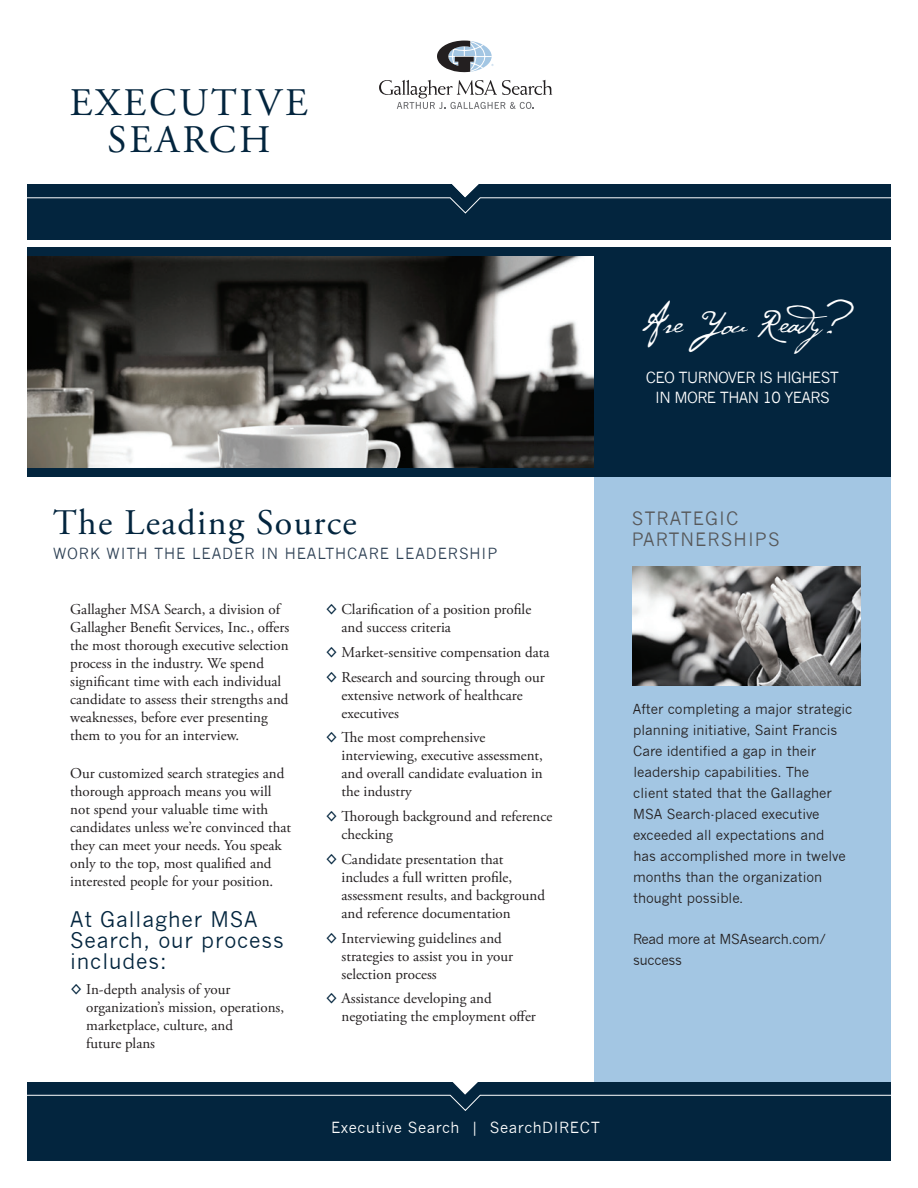
<style>
.page{position:relative;width:918px;height:1188px;background:#fff}
.page>*{position:absolute;margin:0;border:0;box-sizing:border-box;transform-origin:0 0}
.t1{font:39px/37.5px "Adobe Garamond Pro";letter-spacing:.075em;color:#03253e;text-align:center}
.t2{font:39px "Cezanne";letter-spacing:-.04em;color:#fff}
.t3{font:36px "Adobe Garamond Pro";letter-spacing:.04em;color:#03253e}
.t4{font:21px/21px "News Gothic";letter-spacing:.04em;color:#03253e}
.t5{font:18px/21px "News Gothic";letter-spacing:.06em;color:#57585a}
.t6{font:15px/18px "Adobe Garamond Pro";color:#231f20}
.t7{font:15px "News Gothic";letter-spacing:.06em;color:#2d4054}
.t8{font:15px/19.5px "News Gothic";letter-spacing:-.04em;color:#fff;text-align:center}
.t9{font:15px "News Gothic";letter-spacing:.04em;color:#fff}
.t10{font:13.5px/21px "News Gothic";color:#231f20}
.t11{font:13.5px/21px "News Gothic";letter-spacing:-.02em;color:#231f20}
.s1{font-family:"Verdana";color:#03253e}
</style>
<div class="page">
<div style="left:594px;top:476px;width:297px;height:619px;background:#a3c6e3"></div>
<div style="left:27px;top:1082px;width:864px;height:79px;background:#03253e"></div>
<div style="left:27px;top:185px;width:864px;height:55px;background:#03253e"></div>
<div style="left:601px;top:252px;width:290px;height:220px;background:#03253e"></div>
<svg style="left:27px;top:1082px;width:864px;height:29px"></svg>
<img style="left:27px;top:256px;width:567px;height:212px">
<img style="left:632px;top:567px;width:228px;height:118px">
<div style="left:594px;top:248px;width:8px;height:224px;background:#03253e"></div>
<div style="left:27px;top:468px;width:864px;height:8px;background:#03253e"></div>
<div style="left:27px;top:247px;width:864px;height:9px;background:#03253e"></div>
<svg style="left:436px;top:39px;width:57px;height:35px"></svg>
<svg style="left:437px;top:41px;width:57px;height:32px"></svg>
<svg style="left:27px;top:80px;width:864px;height:134px"></svg>
<h1 class="t1" style="left:70px;top:85px;width:240px">EXECUTIVE<br>SEARCH</h1>
<h1 class="t2" style="left:641px;top:296px;width:216px">Are You Ready?</h1>
<p class="t8" style="left:646px;top:368px;width:195px">CEO TURNOVER IS HIGHEST<br>IN MORE THAN 10 YEARS</p>
<h2 class="t3" style="left:53px;top:501px;width:305px">The Leading Source</h2>
<p class="t7" style="left:53px;top:545px;width:446px">WORK WITH THE LEADER IN HEALTHCARE LEADERSHIP</p>
<p class="t6" style="left:70px;top:600px;width:221px">Gallagher MSA Search, a division of Gallagher Benefit Services, Inc., offers the most thorough executive selection process in the industry. We spend significant time with each individual candidate to assess their strengths and weaknesses, before ever presenting them to you for an interview.</p>
<p class="t6" style="left:70px;top:765px;width:222px">Our customized search strategies and thorough approach means you will not spend your valuable time with candidates unless we’re convinced that they can meet your needs. You speak only to the top, most qualified and interested people for your position.</p>
<h3 class="t4" style="left:70px;top:909px;width:215px">At Gallagher MSA<br>Search, our process includes:</h3>
<p class="t6" style="left:86px;top:981px;width:199px;text-indent:-16px"><span class="s1">◊</span> In-depth analysis of your organization’s mission, operations, marketplace, culture, and<br>future plans</p>
<p class="t6" style="left:342px;top:601px;width:191px;text-indent:-16px"><span class="s1">◊</span> Clarification of a position profile and success criteria</p>
<p class="t6" style="left:326px;top:640px;width:226px;line-height:24.8px"><span class="s1">◊</span> Market-sensitive compensation data <span class="s1">◊</span> Research and sourcing through our</p>
<p class="t6" style="left:342px;top:686px;width:183px">extensive network of healthcare executives</p>
<p class="t6" style="left:342px;top:729px;width:203px;text-indent:-16px"><span class="s1">◊</span> The most comprehensive interviewing, executive assessment, and overall candidate evaluation in the industry</p>
<p class="t6" style="left:342px;top:808px;width:212px;text-indent:-16px"><span class="s1">◊</span> Thorough background and reference checking</p>
<p class="t6" style="left:342px;top:851px;width:205px;text-indent:-16px"><span class="s1">◊</span> Candidate presentation that includes a full written profile, assessment results, and background and reference documentation</p>
<p class="t6" style="left:342px;top:929px;width:173px;text-indent:-16px"><span class="s1">◊</span> Interviewing guidelines and strategies to assist you in your selection process</p>
<p class="t6" style="left:342px;top:990px;width:196px;text-indent:-16px"><span class="s1">◊</span> Assistance developing and negotiating the employment offer</p>
<p class="t9" style="left:331px;top:1119px;width:270px">Executive Search | SearchDIRECT</p>
<p class="t5" style="left:632px;top:509px;width:150px">STRATEGIC<br>PARTNERSHIPS</p>
<p class="t10" style="left:633px;top:699px;width:221px">After completing a major strategic planning initiative, Saint Francis<br>Care identified a gap in their leadership capabilities. The<br>client stated that the Gallagher<br>MSA Search-placed executive exceeded all expectations and<br>has accomplished more in twelve months than the organization thought possible.</p>
<p class="t11" style="left:633px;top:929px;width:195px">Read more at MSAsearch.com/ success</p>
</div>
